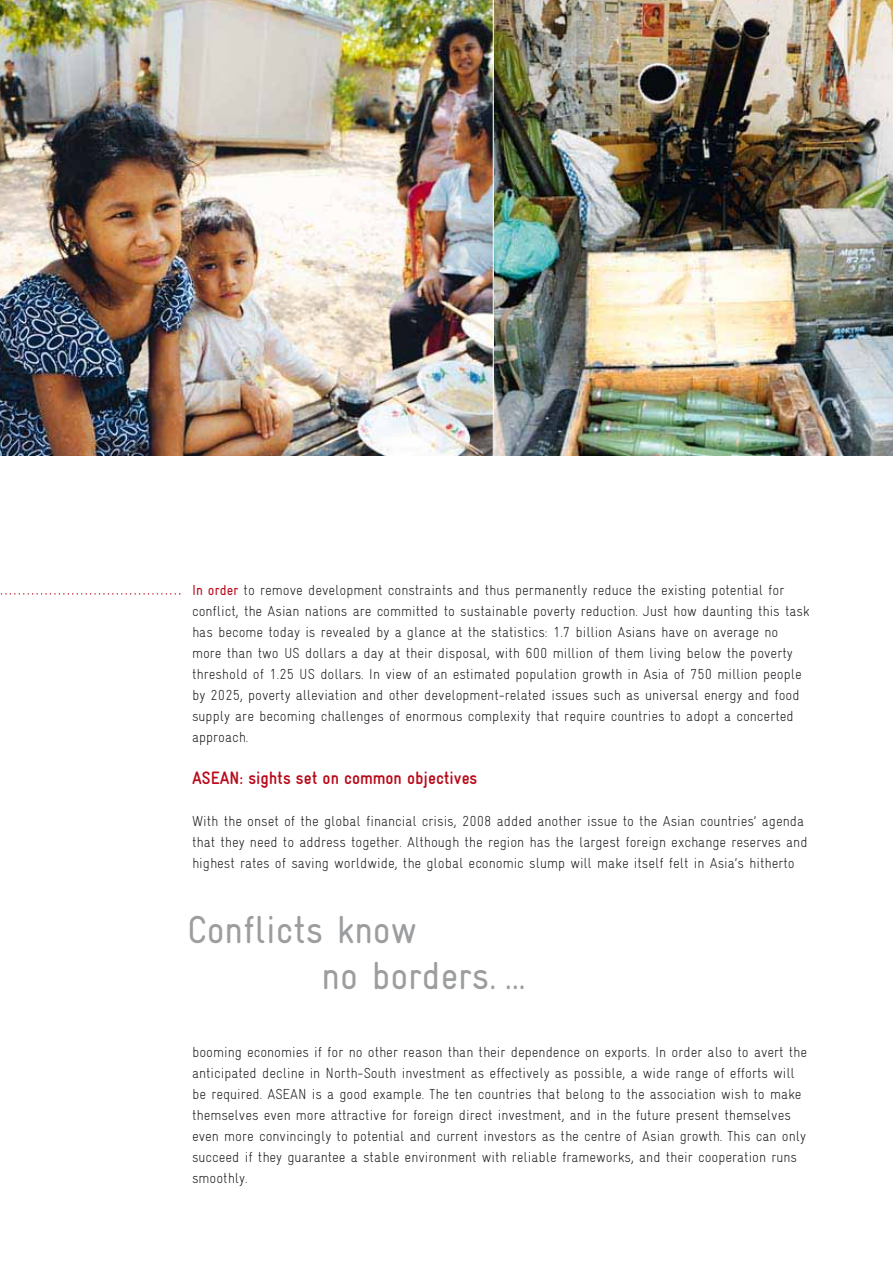
<style>
.page{position:relative;width:893px;height:1263px;background:#fff}
.page>*{position:absolute;margin:0;border:0;box-sizing:border-box;transform-origin:0 0}
.t1{font:condensed 39px/45px "Gravur";color:#9c9d9f}
.t2{font:700 condensed 18px "Gravur";color:#b90a1b}
.t3{font:300 condensed 14.55px/21px "Gravur";color:#1a171c}
.s1{font-weight:400;color:#b90a1b}
</style>
<div class="page">
<img style="left:494px;top:0;width:399px;height:455px">
<img style="left:0;top:0;width:493px;height:455px">
<svg style="left:0;top:593px;width:180px;height:2px"></svg>
<p class="t3" style="left:192px;top:581px;width:619px"><span class="s1">In order</span> to remove development constraints and thus permanently reduce the existing potential for conflict, the Asian nations are committed to sustainable poverty reduction. Just how daunting this task has become today is revealed by a glance at the statistics: 1.7 billion Asians have on average no more than two US dollars a day at their disposal, with 600 million of them living below the poverty threshold of 1.25 US dollars. In view of an estimated population growth in Asia of 750 million people by 2025, poverty alleviation and other development-related issues such as universal energy and food supply are becoming challenges of enormous complexity that require countries to adopt a concerted approach.</p>
<p class="t2" style="left:192px;top:771px;width:287px">ASEAN: sights set on common objectives</p>
<p class="t3" style="left:192px;top:812px;width:617px">With the onset of the global financial crisis, 2008 added another issue to the Asian countries’ agenda that they need to address together. Although the region has the largest foreign exchange reserves and highest rates of saving worldwide, the global economic slump will make itself felt in Asia’s hitherto</p>
<h1 class="t1" style="left:322px;top:912px;width:205px;text-indent:-135px">Conflicts know<br>no borders. …</h1>
<p class="t3" style="left:192px;top:1043px;width:617px">booming economies if for no other reason than their dependence on exports. In order also to avert the anticipated decline in North-South investment as effectively as possible, a wide range of efforts will be required. ASEAN is a good example. The ten countries that belong to the association wish to make themselves even more attractive for foreign direct investment, and in the future present themselves even more convincingly to potential and current investors as the centre of Asian growth. This can only succeed if they guarantee a stable environment with reliable frameworks, and their cooperation runs smoothly.</p>
</div>
